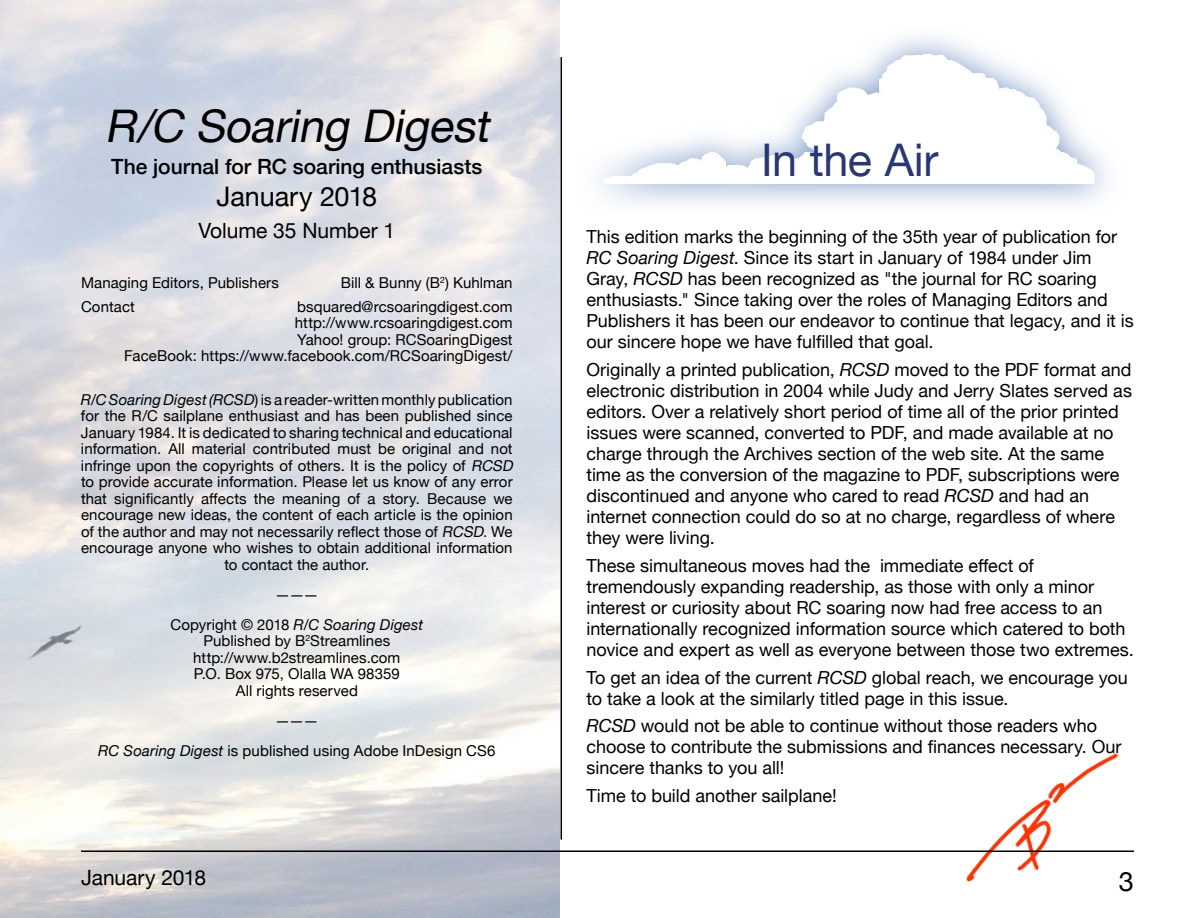
<style>
.page{position:relative;width:1188px;height:918px;background:#fff}
.page>*{position:absolute;margin:0;border:0;box-sizing:border-box;transform-origin:0 0}
.t1{font:italic 45px "Helvetica Neue";color:#000}
.t2{font:45px "Helvetica Neue";letter-spacing:-.01em;color:#293773}
.t3{font:27px "Helvetica Neue";letter-spacing:-.005em;color:#000}
.t4{font:500 21px "Helvetica Neue";color:#000}
.t5{font:21px "Helvetica Neue";letter-spacing:-.005em;color:#000}
.t6{font:18px/21px "Helvetica Neue";color:#000}
.t7{font:15px/16.5px "Helvetica Neue";letter-spacing:.005em;color:#000;text-align:center}
.s1{font-style:italic}
</style>
<div class="page">
<hr style="left:81px;top:850px;width:1053px;height:2px;background:#000">
<img style="left:0;top:0;width:559px;height:918px">
<svg style="left:599px;top:36px;width:509px;height:169px"></svg>
<svg style="left:604px;top:54px;width:491px;height:130px"></svg>
<img style="left:966px;top:753px;width:153px;height:129px">
<hr style="left:561px;top:57px;width:1px;height:783px;background:#000">
<h1 class="t1" style="left:105px;top:93px;width:398px">R/C Soaring Digest</h1>
<p class="t4" style="left:111px;top:149px;width:373px">The journal for RC soaring enthusiasts</p>
<h2 class="t3" style="left:217px;top:177px;width:162px">January 2018</h2>
<p class="t5" style="left:198px;top:216px;width:198px">Volume 35 Number 1</p>
<p class="t7" style="left:81px;top:276px;width:200px">Managing Editors, Publishers</p>
<p class="t7" style="left:341px;top:276px;width:173px">Bill &amp; Bunny (B<sup>2</sup>) Kuhlman</p>
<p class="t7" style="left:81px;top:299px;width:55px">Contact</p>
<p class="t7" style="left:124px;top:299px;width:390px;text-align:right">bsquared@rcsoaringdigest.com http://www.rcsoaringdigest.com<br>Yahoo! group: RCSoaringDigest<br>FaceBook: https://www.facebook.com/RCSoaringDigest/</p>
<p class="t7" style="left:81px;top:392px;width:437px"><span class="s1">R/C Soaring Digest(RCSD</span>) is a reader-written monthly publication for the R/C sailplane enthusiast and has been published since January 1984. It is dedicated to sharing technical and educational information. All material contributed must be original and not infringe upon the copyrights of others. It is the policy of <span class="s1">RCSD </span>to provide accurate information. Please let us know of any error that significantly affects the meaning of a story. Because we encourage new ideas, the content of each article is the opinion of the author and may not necessarily reflect those of <span class="s1">RCSD</span>. We encourage anyone who wishes to obtain additional information to contact the author.</p>
<p class="t7" style="left:171px;top:580px;width:254px;line-height:30px">———<br>Copyright © 2018 <span class="s1">R/C Soaring Digest</span></p>
<p class="t7" style="left:193px;top:633px;width:209px">Published by B<sup>2</sup>Streamlines http://www.b2streamlines.com<br>P.O. Box 975, Olalla WA 98359<br>All rights reserved</p>
<p class="t7" style="left:98px;top:706px;width:399px;line-height:30px">———<br><span class="s1">RC Soaring Digest</span> is published using Adobe InDesign CS6</p>
<h1 class="t2" style="left:761px;top:127px;width:179px">In the Air</h1>
<p class="t6" style="left:586px;top:227px;width:549px">This edition marks the beginning of the 35th year of publication for <span class="s1">RC Soaring Digest</span>. Since its start in January of 1984 under Jim Gray, <span class="s1">RCSD</span> has been recognized as "the journal for RC soaring enthusiasts." Since taking over the roles of Managing Editors and Publishers it has been our endeavor to continue that legacy, and it is our sincere hope we have fulfilled that goal.</p>
<p class="t6" style="left:586px;top:360px;width:547px">Originally a printed publication, <span class="s1">RCSD</span> moved to the PDF format and electronic distribution in 2004 while Judy and Jerry Slates served as editors. Over a relatively short period of time all of the prior printed issues were scanned, converted to PDF, and made available at no charge through the Archives section of the web site. At the same time as the conversion of the magazine to PDF, subscriptions were discontinued and anyone who cared to read <span class="s1">RCSD</span> and had an internet connection could do so at no charge, regardless of where they were living.</p>
<p class="t6" style="left:586px;top:556px;width:549px">These simultaneous moves had the immediate effect of tremendously expanding readership, as those with only a minor interest or curiosity about RC soaring now had free access to an internationally recognized information source which catered to both novice and expert as well as everyone between those two extremes.</p>
<p class="t6" style="left:586px;top:668px;width:543px">To get an idea of the current <span class="s1">RCSD</span> global reach, we encourage you to take a look at the similarly titled page in this issue.</p>
<p class="t6" style="left:586px;top:716px;width:537px"><span class="s1">RCSD</span> would not be able to continue without those readers who choose to contribute the submissions and finances necessary. Our sincere thanks to you all!</p>
<p class="t6" style="left:586px;top:786px;width:252px">Time to build another sailplane!</p>
<p class="t5" style="left:81px;top:863px;width:127px">January 2018</p>
<h2 class="t3" style="left:1119px;top:862px;width:17px">3</h2>
</div>
